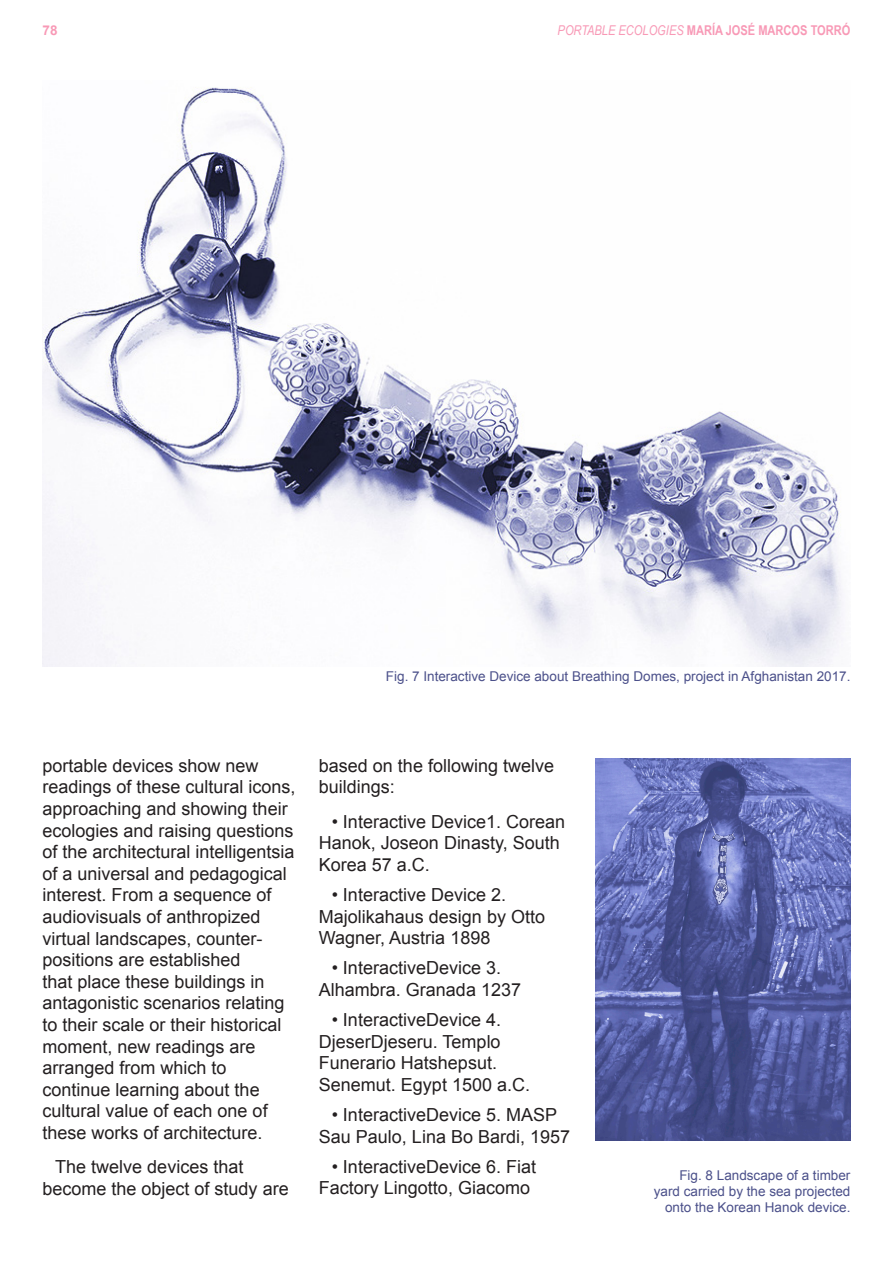
<style>
.page{position:relative;width:893px;height:1263px;background:#fff}
.page>*{position:absolute;margin:0;border:0;box-sizing:border-box;transform-origin:0 0}
.t1{font:18px/21.6px "Arial";color:#231f20}
.t2{font:13.5px "Arial";color:#4b508a}
.t3{font:700 13.5px "Arial Narrow";color:#f899b6}
.t4{font:700 13.5px "Arial";color:#f899b6}
.s1{font-weight:400;font-style:italic}
</style>
<div class="page">
<img style="left:43px;top:87px;width:800px;height:579px">
<img style="left:595px;top:759px;width:255px;height:382px">
<p class="t4" style="left:43px;top:21px;width:17px">78</p>
<p class="t3" style="left:558px;top:20px;width:294px"><span class="s1">PORTABLE ECOLOGIES</span> MARÍA JOSÉ MARCOS TORRÓ</p>
<p class="t2" style="left:386px;top:668px;width:466px">Fig. 7 Interactive Device about Breathing Domes, project in Afghanistan 2017.</p>
<p class="t1" style="left:43px;top:755px;width:255px">portable devices show new readings of these cultural icons, approaching and showing their ecologies and raising questions of the architectural intelligentsia of a universal and pedagogical interest. From a sequence of audiovisuals of anthropized virtual landscapes, counter&shy;positions are established<br>that place these buildings in antagonistic scenarios relating to their scale or their historical moment, new readings are arranged from which to continue learning about the cultural value of each one of these works of architecture.</p>
<p class="t1" style="left:43px;top:1156px;width:248px;text-indent:13px">The twelve devices that become the object of study are</p>
<p class="t1" style="left:319px;top:755px;width:237px">based on the following twelve buildings:</p>
<p class="t1" style="left:319px;top:811px;width:248px;text-indent:13px">• Interactive Device1. Corean<br>Hanok, Joseon Dinasty, South<br>Korea 57 a.C.</p>
<p class="t1" style="left:319px;top:884px;width:228px;text-indent:13px">• Interactive Device 2.<br>Majolikahaus design by Otto<br>Wagner, Austria 1898</p>
<p class="t1" style="left:319px;top:957px;width:204px;text-align:center">• InteractiveDevice 3.<br>Alhambra. Granada 1237</p>
<p class="t1" style="left:319px;top:1009px;width:213px;text-indent:13px">• InteractiveDevice 4.<br>DjeserDjeseru. Templo<br>Funerario Hatshepsut.<br>Senemut. Egypt 1500 a.C.</p>
<p class="t1" style="left:319px;top:1104px;width:253px;text-align:center">• InteractiveDevice 5. MASP<br>Sau Paulo, Lina Bo Bardi, 1957</p>
<p class="t1" style="left:319px;top:1156px;width:219px;text-indent:13px">• InteractiveDevice 6. Fiat<br>Factory Lingotto, Giacomo</p>
<p class="t2" style="left:679px;top:1166px;width:173px">Fig. 8 Landscape of a timber</p>
<p class="t2" style="left:654px;top:1182px;width:198px">yard carried by the sea projected</p>
<p class="t2" style="left:665px;top:1198px;width:187px">onto the Korean Hanok device.</p>
</div>
